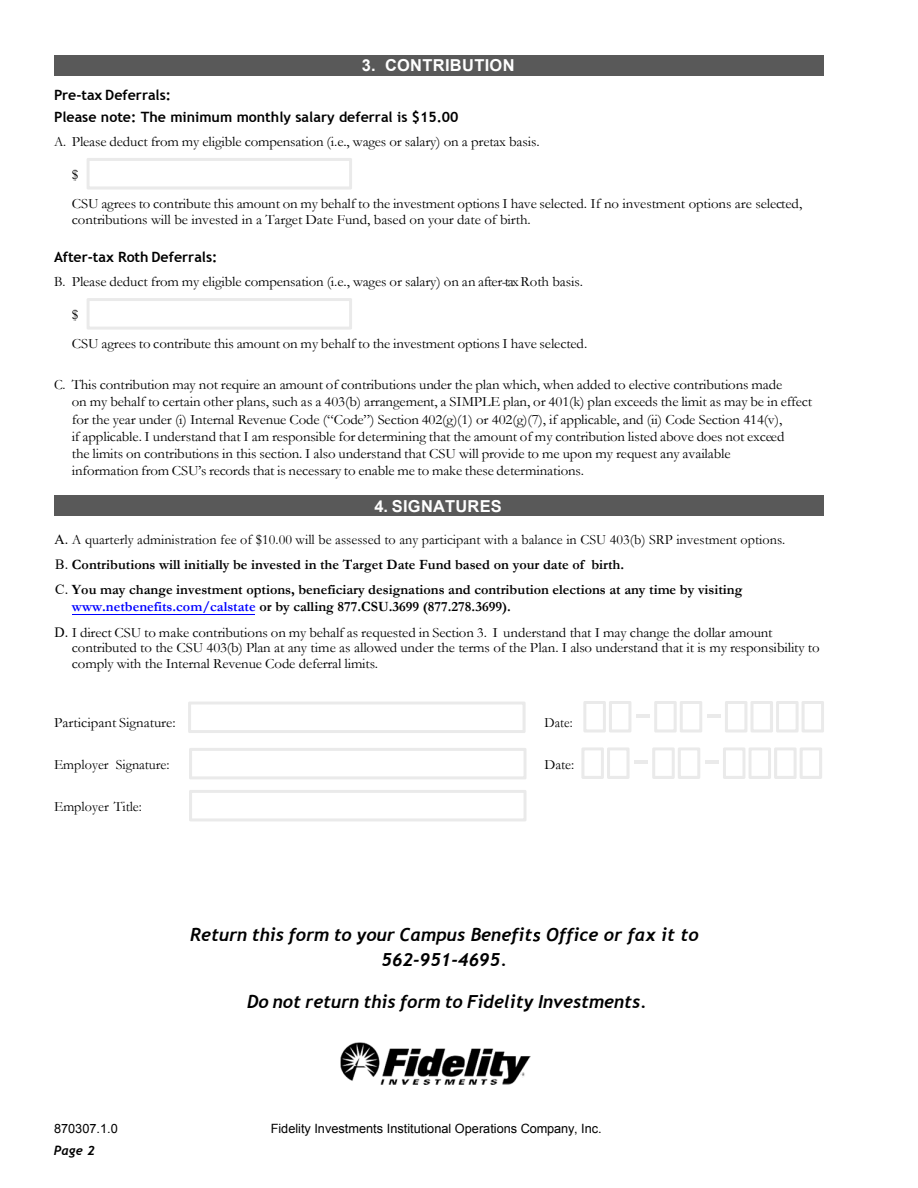
<style>
.page{position:relative;width:918px;height:1188px;background:#fff}
.page>*{position:absolute;margin:0;border:0;box-sizing:border-box;transform-origin:0 0}
.t1{font:italic 700 18px/24.2px "Trebuchet";color:#000;text-align:center}
.t2{font:700 16.5px "Arial";letter-spacing:.02em;color:#fff}
.t3{font:14.25px/17.2px "Garamond";letter-spacing:-.01em;color:#000;scale:.96 1}
.t4{font:14.25px/16px "Garamond";letter-spacing:-.01em;color:#000;scale:1.05 1}
.t5{font:700 14.25px/25px "Garamond";color:#000}
.t6{font:700 14.25px "Trebuchet MS";color:#000}
.t7{font:14.25px "Garamond";letter-spacing:-.01em;color:#000}
.t8{font:14.25px "Garamond";letter-spacing:-.01em;color:#000;scale:.93 1}
.t9{font:12.75px "Arial";color:#000}
.t10{font:italic 700 12.75px "Trebuchet";color:#000}
.s1{font-family:"Times New Roman";font-weight:400}
.s2{font-weight:400}
.s3{font-weight:700;color:#00f}
.s4{font-weight:700}
.s5{font-family:"Times New Roman"}
</style>
<div class="page">
<svg style="left:87px;top:158px;width:265px;height:32px"></svg>
<svg style="left:188px;top:702px;width:338px;height:31px"></svg>
<svg style="left:189px;top:748px;width:337px;height:31px"></svg>
<svg style="left:87px;top:298px;width:265px;height:32px"></svg>
<svg style="left:533px;top:932px;width:8px;height:10px"></svg>
<img style="left:340px;top:1043px;width:191px;height:42px">
<div style="left:54px;top:55px;width:770px;height:21px;background:#595959"></div>
<div style="left:54px;top:495px;width:770px;height:21px;background:#595959"></div>
<svg style="left:583px;top:701px;width:48px;height:32px"></svg>
<hr style="left:636px;top:714px;width:14px;height:4px;background:#eaeaea">
<svg style="left:654px;top:701px;width:48px;height:32px"></svg>
<hr style="left:707px;top:714px;width:14px;height:4px;background:#eaeaea">
<svg style="left:725px;top:701px;width:99px;height:32px"></svg>
<svg style="left:581px;top:747px;width:49px;height:32px"></svg>
<hr style="left:634px;top:761px;width:14px;height:3px;background:#eaeaea">
<svg style="left:652px;top:747px;width:48px;height:32px"></svg>
<hr style="left:705px;top:761px;width:14px;height:3px;background:#eaeaea">
<svg style="left:723px;top:747px;width:99px;height:32px"></svg>
<svg style="left:189px;top:790px;width:337px;height:31px"></svg>
<hr style="left:72px;top:614px;width:183px;height:1px;background:#00f">
<h3 class="t2" style="left:362px;top:55px;width:154px">3. CONTRIBUTION</h3>
<p class="t6" style="left:54px;top:86px;width:119px">Pre-tax Deferrals:</p>
<p class="t6" style="left:54px;top:108px;width:406px">Please note: The minimum monthly salary deferral is $15.00</p>
<p class="t3" style="left:54px;top:133px;width:508px">A. Please deduct from my eligible compensation (i.e., wages or salary) on a pretax basis.</p>
<p class="t4" style="left:72px;top:166px;width:8px">$</p>
<p class="t4" style="left:72px;top:195px;width:697px">CSU agrees to contribute this amount on my behalf to the investment options I have selected. If no investment options are selected, contributions will be invested in a Target Date Fund, based on your date of birth.</p>
<p class="t6" style="left:54px;top:248px;width:165px">After-tax Roth Deferrals:</p>
<p class="t3" style="left:54px;top:273px;width:13px">B.</p>
<p class="t4" style="left:72px;top:273px;width:488px">Please deduct from my eligible compensation (i.e., wages or salary) on an after-tax Roth basis.</p>
<p class="t4" style="left:72px;top:306px;width:8px">$</p>
<p class="t4" style="left:72px;top:336px;width:492px">CSU agrees to contribute this amount on my behalf to the investment options I have selected.</p>
<p class="t3" style="left:72px;top:376px;width:773px;text-indent:-18px">C. This contribution may not require an amount of contributions under the plan which, when added to elective contributions made<br>on my behalf to certain other plans, such as a 403(b) arrangement, a SIMPLE plan, or 401(k) plan exceeds the limit as may be in effect for the year under (i) Internal Revenue Code (“Code”) Section 402(g)(1) or 402(g)(7), if applicable, and (ii) Code Section 414(v),<br>if applicable. I understand that I am responsible for determining that the amount of my contribution listed above does not exceed<br>the limits on contributions in this section. I also understand that CSU will provide to me upon my request any available<br>information from CSU’s records that is necessary to enable me to make these determinations.</p>
<h3 class="t2" style="left:374px;top:495px;width:129px">4. SIGNATURES</h3>
<p class="t5" style="left:54px;top:527px;width:732px"><span class="s1">A.</span> <span class="s2">A quarterly administration fee of $10.00 will be assessed to any participant with a balance in CSU 403(b) SRP investment options.<br></span><span class="s1">B.</span> Contributions will initially be invested in the Target Date Fund based on your date of birth.<br><span class="s1">C.</span> You may change investment options, beneficiary designations and contribution elections at any time by visiting</p>
<p class="t4" style="left:54px;top:594px;width:685px;line-height:25.7px;text-indent:18px"><span class="s3">www.netbenefits.com/calstate</span> <span class="s4">or by calling 877.CSU.3699 (877.278.3699).<br></span><span class="s5">D.</span> I direct CSU to make contributions on my behalf as requested in Section 3. I understand that I may change the dollar amount</p>
<p class="t4" style="left:72px;top:640px;width:714px;line-height:15.3px">contributed to the CSU 403(b) Plan at any time as allowed under the terms of the Plan. I also understand that it is my responsibility to comply with the Internal Revenue Code deferral limits.</p>
<p class="t4" style="left:54px;top:714px;width:117px">Participant Signature:</p>
<p class="t8" style="left:544px;top:714px;width:32px">Date:</p>
<p class="t7" style="left:54px;top:756px;width:117px">Employer Signature:</p>
<p class="t7" style="left:544px;top:756px;width:31px">Date:</p>
<p class="t7" style="left:54px;top:798px;width:89px">Employer Title:</p>
<p class="t1" style="left:190px;top:923px;width:510px">Return this form to your Campus Benefit Office or fax it to<br>562-951-4695.</p>
<p class="t1" style="left:247px;top:989px;width:401px">Do not return this form to Fidelity Investments.</p>
<p class="t9" style="left:54px;top:1120px;width:65px">870307.1.0</p>
<p class="t9" style="left:271px;top:1120px;width:333px">Fidelity Investments Institutional Operations Company, Inc.</p>
<p class="t10" style="left:54px;top:1143px;width:43px">Page 2</p>
</div>
